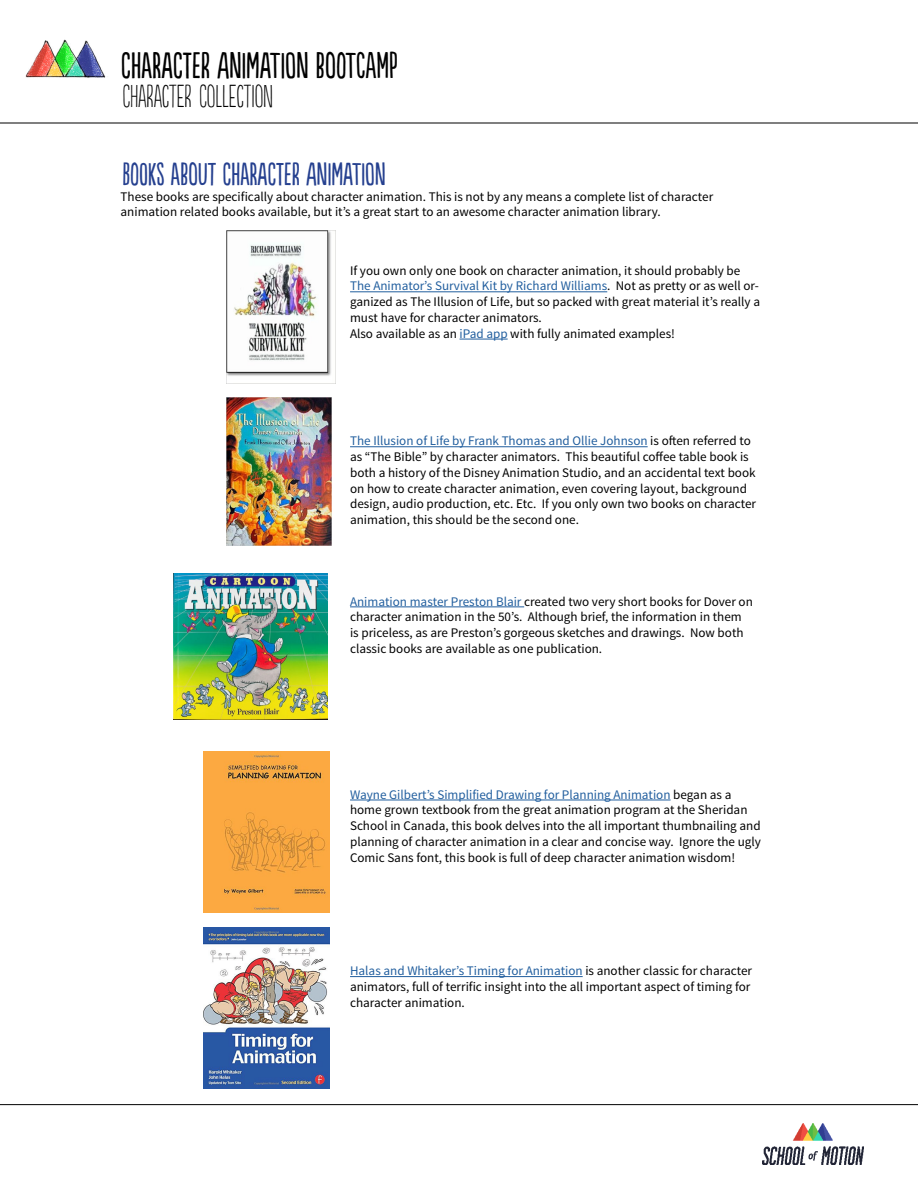
<style>
.page{position:relative;width:918px;height:1188px;background:#fff}
.page>*{position:absolute;margin:0;border:0;box-sizing:border-box;transform-origin:0 0}
.t1{font:34.5px "Populaire";color:#000}
.t2{font:30px "Populaire";color:#25408f}
.t3{font:300 30px "Populaire";color:#000}
.t4{font:13.2px/15.8px "Source Sans Pro";color:#000}
.s1{color:#215e9e}
</style>
<div class="page">
<img style="left:763px;top:1124px;width:100px;height:40px">
<hr style="left:0;top:123px;width:918px;height:1px;background:#000">
<hr style="left:0;top:1104px;width:918px;height:1px;background:#000">
<img style="left:25px;top:39px;width:81px;height:39px">
<hr style="left:350px;top:291px;width:257px;height:1px;background:#215e9e">
<hr style="left:460px;top:339px;width:48px;height:1px;background:#215e9e">
<hr style="left:350px;top:446px;width:298px;height:1px;background:#215e9e">
<hr style="left:350px;top:800px;width:321px;height:1px;background:#215e9e">
<hr style="left:350px;top:976px;width:233px;height:1px;background:#215e9e">
<hr style="left:350px;top:607px;width:174px;height:1px;background:#215e9e">
<img style="left:226px;top:231px;width:110px;height:153px">
<img style="left:226px;top:398px;width:105px;height:148px">
<img style="left:204px;top:751px;width:126px;height:162px">
<img style="left:204px;top:928px;width:126px;height:160px">
<img style="left:173px;top:573px;width:155px;height:146px">
<h1 class="t1" style="left:121px;top:47px;width:278px">CHARACTER ANIMATION BOOTCAMP</h1>
<h2 class="t3" style="left:122px;top:81px;width:152px">CHARACTER COLLECTION</h2>
<h2 class="t2" style="left:122px;top:157px;width:265px">BOOKS ABOUT CHARACTER ANIMATION</h2>
<p class="t4" style="left:121px;top:189px;width:594px">These books are specifically about character animation. This is not by any means a complete list of character animation related books available, but it’s a great start to an awesome character animation library.</p>
<p class="t4" style="left:350px;top:263px;width:412px">If you own only one book on character animation, it should probably be <span class="s1">The Animator’s Survival Kit by Richard Williams</span>. Not as pretty or as well or&shy;ganized as The Illusion of Life, but so packed with great material it’s really a must have for character animators.<br>Also available as an <span class="s1">iPad app</span> with fully animated examples!</p>
<p class="t4" style="left:350px;top:433px;width:408px"><span class="s1">The Illusion of Life by Frank Thomas and Ollie Johnson</span> is often referred to as “The Bible” by character animators. This beautiful coffee table book is both a history of the Disney Animation Studio, and an accidental text book on how to create character animation, even covering layout, background design, audio production, etc. Etc. If you only own two books on character animation, this should be the second one.</p>
<p class="t4" style="left:350px;top:594px;width:404px"><span class="s1">Animation master Preston Blair</span> created two very short books for Dover on character animation in the 50’s. Although brief, the information in them is priceless, as are Preston’s gorgeous sketches and drawings. Now both classic books are available as one publication.</p>
<p class="t4" style="left:350px;top:787px;width:412px"><span class="s1">Wayne Gilbert’s Simplified Drawing for Planning Animation</span> began as a home grown textbook from the great animation program at the Sheridan School in Canada, this book delves into the all important thumbnailing and planning of character animation in a clear and concise way. Ignore the ugly Comic Sans font, this book is full of deep character animation wisdom!</p>
<p class="t4" style="left:350px;top:963px;width:404px"><span class="s1">Halas and Whitaker’s Timing for Animation</span> is another classic for character animators, full of terrific insight into the all important aspect of timing for character animation.</p>
</div>
